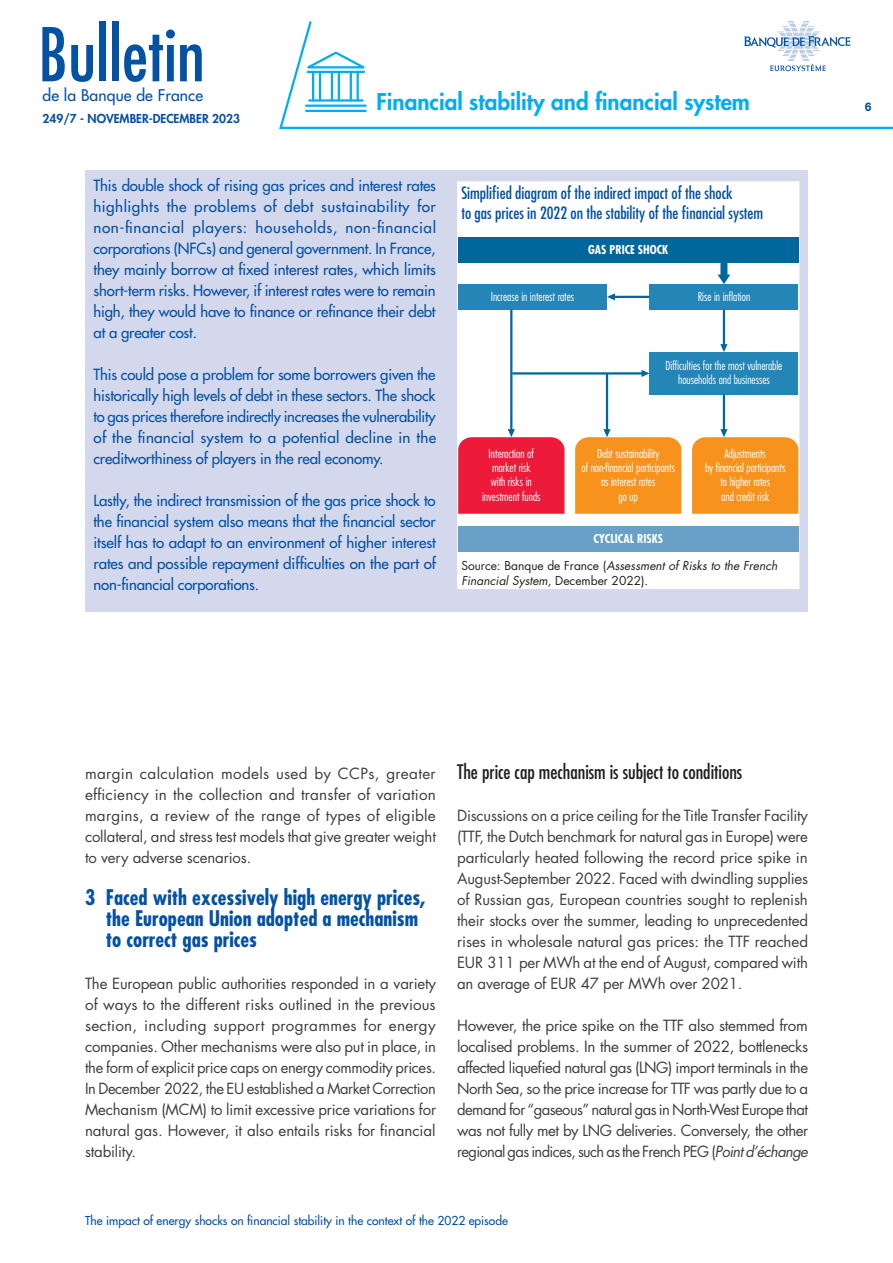
<style>
.page{position:relative;width:893px;height:1263px;background:#fff}
.page>*{position:absolute;margin:0;border:0;box-sizing:border-box;transform-origin:0 0}
.t1{font:condensed 72px "Futura Std";color:#0551a4}
.t2{font:800 22.5px "Futura Std";color:#00aeef}
.t3{font:700 condensed 21px/21px "Futura Std";color:#0551a4}
.t4{font:condensed 19.5px "Futura Std";color:#231f20}
.t5{font:condensed 16.5px/19.8px "Futura Std";color:#0551a4}
.t6{font:500 15.75px "Futura Std";letter-spacing:.01em;color:#0551a4}
.t7{font:15px/21px "Futura Std";letter-spacing:-.01em;color:#3e3e3f;text-align:justify}
.t8{font:500 15px/21px "Futura Std";letter-spacing:-.01em;color:#0551a4;text-align:justify}
.t9{font:300 condensed 12px/14.4px "Futura Std";color:#fff;text-align:center}
.t10{font:italic 12px/14.4px "Futura Std";color:#231f20}
.t11{font:500 12px "Futura Std";color:#0551a4}
.t12{font:800 12px "Futura Std";color:#0551a4}
.t13{font:700 condensed 12px "Futura Std";color:#fff}
.t14{font:800 12px "Helvetica Neue LT Std";color:#0551a4;scale:.9 1}
.s1{font-style:normal}
.s2{font-style:italic}
</style>
<div class="page">
<svg style="left:279px;top:21px;width:614px;height:108px"></svg>
<svg style="left:744px;top:22px;width:106px;height:49px"></svg>
<hr style="left:308px;top:71px;width:56px;height:2px;background:#00aeef">
<svg style="left:299px;top:50px;width:68px;height:20px"></svg>
<hr style="left:309px;top:99px;width:54px;height:3px;background:#00aeef">
<hr style="left:306px;top:105px;width:60px;height:2px;background:#00aeef">
<hr style="left:306px;top:110px;width:60px;height:2px;background:#00aeef">
<hr style="left:312px;top:72px;width:2px;height:28px;background:#00aeef">
<hr style="left:319px;top:72px;width:2px;height:28px;background:#00aeef">
<hr style="left:331px;top:72px;width:2px;height:28px;background:#00aeef">
<hr style="left:338px;top:72px;width:2px;height:28px;background:#00aeef">
<hr style="left:350px;top:72px;width:2px;height:28px;background:#00aeef">
<hr style="left:357px;top:72px;width:2px;height:28px;background:#00aeef">
<div style="left:85px;top:170px;width:723px;height:441px;background:#d4d8ec"></div>
<div style="left:457px;top:181px;width:342px;height:408px;background:#fff"></div>
<svg style="left:718px;top:263px;width:12px;height:21px"></svg>
<div style="left:458px;top:237px;width:340px;height:26px;background:#00679d"></div>
<div style="left:649px;top:284px;width:149px;height:26px;background:#2386b6"></div>
<div style="left:649px;top:352px;width:149px;height:43px;background:#2386b6"></div>
<div style="left:458px;top:284px;width:149px;height:26px;background:#2386b6"></div>
<hr style="left:614px;top:296px;width:35px;height:2px;background:#00679d">
<svg style="left:607px;top:293px;width:8px;height:7px"></svg>
<hr style="left:723px;top:310px;width:2px;height:35px;background:#00679d">
<svg style="left:720px;top:344px;width:7px;height:8px"></svg>
<hr style="left:510px;top:310px;width:2px;height:120px;background:#00679d">
<hr style="left:512px;top:372px;width:131px;height:3px;background:#00679d">
<svg style="left:641px;top:370px;width:8px;height:7px"></svg>
<hr style="left:723px;top:395px;width:2px;height:35px;background:#00679d">
<hr style="left:606px;top:373px;width:2px;height:57px;background:#00679d">
<div style="left:458px;top:526px;width:340px;height:26px;background:#68a0c7"></div>
<svg style="left:692px;top:429px;width:106px;height:85px;background:#f79e35"></svg>
<svg style="left:575px;top:429px;width:106px;height:85px;background:#f79e35"></svg>
<svg style="left:458px;top:429px;width:106px;height:85px;background:#ee324f"></svg>
<h1 class="t1" style="left:38px;top:12px;width:168px">Bulletin</h1>
<p class="t6" style="left:43px;top:86px;width:162px">de la Banque de France</p>
<p class="t12" style="left:43px;top:111px;width:199px">249/7 - NOVEMBER-DECEMBER 2023</p>
<h2 class="t2" style="left:376px;top:88px;width:375px">Financial stability and financial system</h2>
<p class="t14" style="left:865px;top:99px;width:9px">6</p>
<p class="t8" style="left:94px;top:175px;width:344px">This double shock of rising gas prices and interest rates highlights the problems of debt sustainability for non-financial players: households, non-financial corporations (NFCs) and general government. In France, they mainly borrow at fixed interest rates, which limits short-term risks. However, if interest rates were to remain high, they would have to finance or refinance their debt at a greater cost.</p>
<p class="t8" style="left:94px;top:364px;width:344px">This could pose a problem for some borrowers given the historically high levels of debt in these sectors. The shock to gas prices therefore indirectly increases the vulnerability of the financial system to a potential decline in the creditworthiness of players in the real economy.</p>
<p class="t8" style="left:94px;top:490px;width:344px">Lastly, the indirect transmission of the gas price shock to the financial system also means that the financial sector itself has to adapt to an environment of higher interest rates and possible repayment difficulties on the part of non-financial corporations.</p>
<p class="t5" style="left:461px;top:183px;width:303px">Simplified diagram of the indirect impact of the shock<br>to gas prices in 2022 on the stability of the financial system</p>
<p class="t13" style="left:588px;top:242px;width:82px">GAS PRICE SHOCK</p>
<p class="t9" style="left:698px;top:289px;width:54px">Rise in inflation</p>
<p class="t9" style="left:491px;top:289px;width:85px">Increase in interest rates</p>
<p class="t9" style="left:482px;top:446px;width:60px">Interaction of market risk<br>with risks in investment funds</p>
<p class="t9" style="left:666px;top:358px;width:118px">Difficulties for the most vulnerable households and businesses</p>
<p class="t9" style="left:581px;top:446px;width:95px">Debt sustainability<br>of non-financial participants as interest rates<br>go up</p>
<p class="t13" style="left:593px;top:531px;width:71px">CYCLICAL RISKS</p>
<p class="t9" style="left:705px;top:446px;width:82px">Adjustments<br>by financial participants to higher rates<br>and credit risk</p>
<p class="t10" style="left:461px;top:559px;width:318px"><span class="s1">Source: Banque de France (</span>Assessment of Risks to the French<br>Financial System<span class="s1">, December 2022).</span></p>
<p class="t7" style="left:85px;top:763px;width:352px">margin calculation models used by CCPs, greater efficiency in the collection and transfer of variation margins, a review of the range of types of eligible collateral, and stress test models that give greater weight to very adverse scenarios.</p>
<h3 class="t3" style="left:106px;top:887px;width:321px;text-indent:-21px">3 Faced with excessively high energy prices, the European Union adopted a mechanism to correct gas prices</h3>
<p class="t7" style="left:85px;top:973px;width:353px">The European public authorities responded in a variety of ways to the different risks outlined in the previous section, including support programmes for energy companies. Other mechanisms were also put in place, in the form of explicit price caps on energy commodity prices.<br>In December 2022, the EU established a Market Correction Mechanism (MCM) to limit excessive price variations for natural gas. However, it also entails risks for financial stability.</p>
<h3 class="t4" style="left:457px;top:760px;width:287px">The price cap mechanism is subject to conditions</h3>
<p class="t7" style="left:457px;top:805px;width:352px">Discussions on a price ceiling for the Title Transfer Facility (TTF, the Dutch benchmark for natural gas in Europe) were particularly heated following the record price spike in August-September 2022. Faced with dwindling supplies of Russian gas, European countries sought to replenish their stocks over the summer, leading to unprecedented rises in wholesale natural gas prices: the TTF reached EUR 311 per MWh at the end of August, compared with an average of EUR 47 per MWh over 2021.</p>
<p class="t7" style="left:457px;top:1015px;width:353px">However, the price spike on the TTF also stemmed from localised problems. In the summer of 2022, bottlenecks affected liquefied natural gas (LNG) import terminals in the North Sea, so the price increase for TTF was partly due to a demand for “gaseous” natural gas in North-West Europe that was not fully met by LNG deliveries. Conversely, the other regional gas indices, such as the French PEG (<span class="s2">Point d’échange</span></p>
<p class="t11" style="left:85px;top:1213px;width:424px">The impact of energy shocks on financial stability in the context of the 2022 episode</p>
</div>
